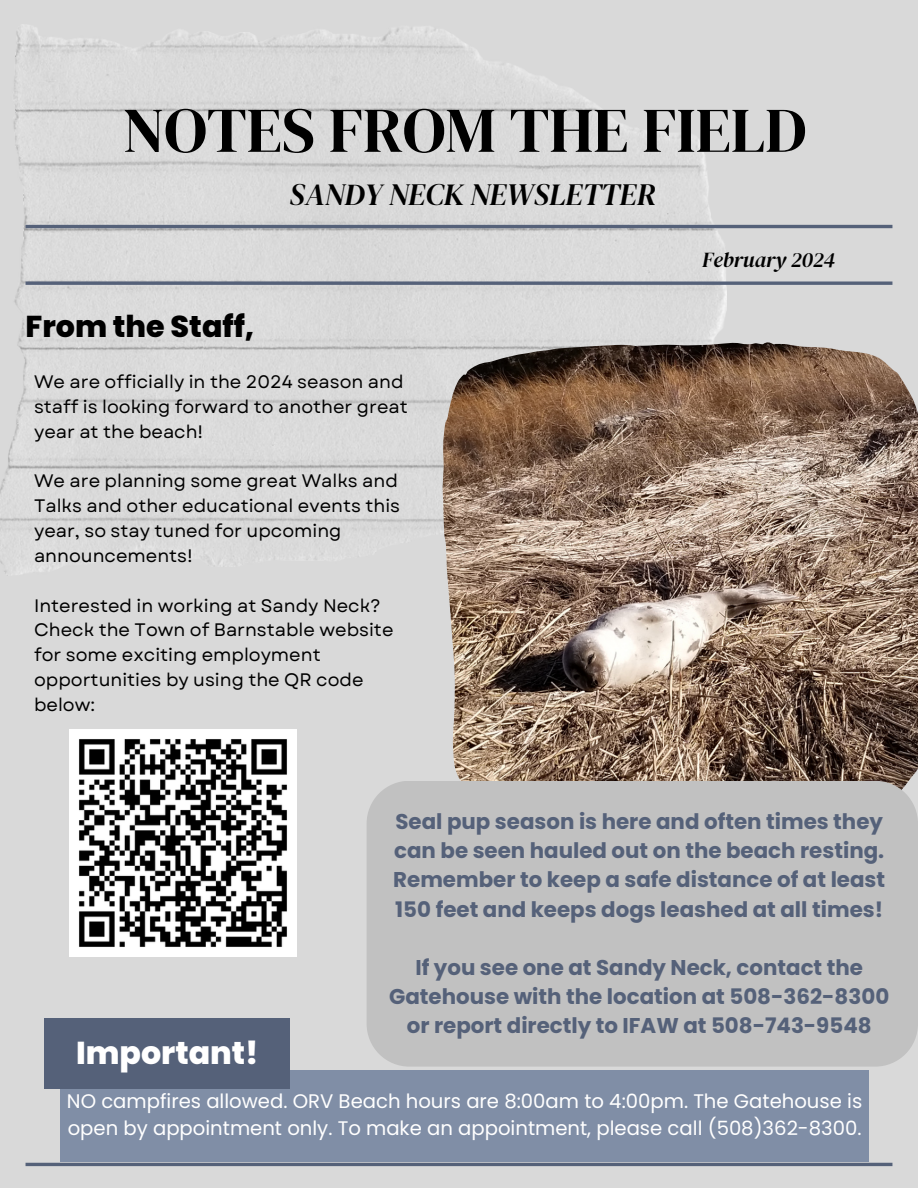
<style>
.page{position:relative;width:918px;height:1188px;background:#d9d9d9}
.page>*{position:absolute;margin:0;border:0;box-sizing:border-box;transform-origin:0 0}
.t1{font:63.45px "DM Serif Display";color:#000}
.t2{font:800 31.65px "Poppins";color:#fff}
.t3{font:italic 30.75px "DM Serif Display";color:#000}
.t4{font:800 30.15px "Poppins";color:#000}
.t5{font:700 21.3px/29.1px "Poppins";color:#556179;text-align:justify}
.t6{font:italic 21.15px "DM Serif Display";color:#000}
.t7{font:19.65px/27px "Poppins";color:#fff}
.t8{font:18.15px/24.9px "Garet";color:#000}
</style>
<div class="page">
<hr style="left:26px;top:1163px;width:866px;height:3px;background:#556179">
<div style="left:60px;top:1070px;width:809px;height:92px;background:#808ea6"></div>
<div style="left:45px;top:1018px;width:245px;height:71px;background:#556179"></div>
<img style="left:0;top:24px;width:727px;height:551px">
<hr style="left:26px;top:225px;width:866px;height:3px;background:#556179">
<svg style="left:26px;top:281px;width:866px;height:4px;background:#677186"></svg>
<img style="left:442px;top:342px;width:476px;height:439px">
<div style="left:367px;top:781px;width:551px;height:286px;background:#c1c1c1"></div>
<img style="left:69px;top:729px;width:228px;height:228px">
<h5 class="t1" style="left:123px;top:86px;width:685px">NOTES FROM THE FIELD</h5>
<h2 class="t3" style="left:290px;top:174px;width:369px">SANDY NECK NEWSLETTER</h2>
<p class="t4" style="left:26px;top:305px;width:230px">From the Staff,</p>
<p class="t8" style="left:34px;top:369px;width:375px">We are officially in the 2024 season and staff is looking forward to another great year at the beach!</p>
<p class="t8" style="left:34px;top:469px;width:368px">We are planning some great Walks and<br>Talks and other educational events this year, so stay tuned for upcoming announcements!</p>
<p class="t8" style="left:34px;top:593px;width:361px">Interested in working at Sandy Neck?<br>Check the Town of Barnstable website for some exciting employment opportunities by using the QR code below:</p>
<p class="t6" style="left:702px;top:245px;width:135px">February 2024</p>
<h2 class="t2" style="left:76px;top:1031px;width:184px">Important!</h2>
<h4 class="t5" style="left:393px;top:807px;width:493px">Seal pup season is here and often times they can be seen hauled out on the beach resting.<br>Remember to keep a safe distance of at least 150 feet and keeps dogs leashed at all times!</h4>
<h4 class="t5" style="left:389px;top:953px;width:502px;text-align:center">If you see one at Sandy Neck, contact the<br>Gatehouse with the location at 508-362-8300 or report directly to IFAW at 508-743-9548</h4>
<p class="t7" style="left:67px;top:1088px;width:797px">NO campfires allowed. ORV Beach hours are 8:00am to 4:00pm. The Gatehouse is open by appointment only. To make an appointment, please call (508)362-8300.</p>
</div>
